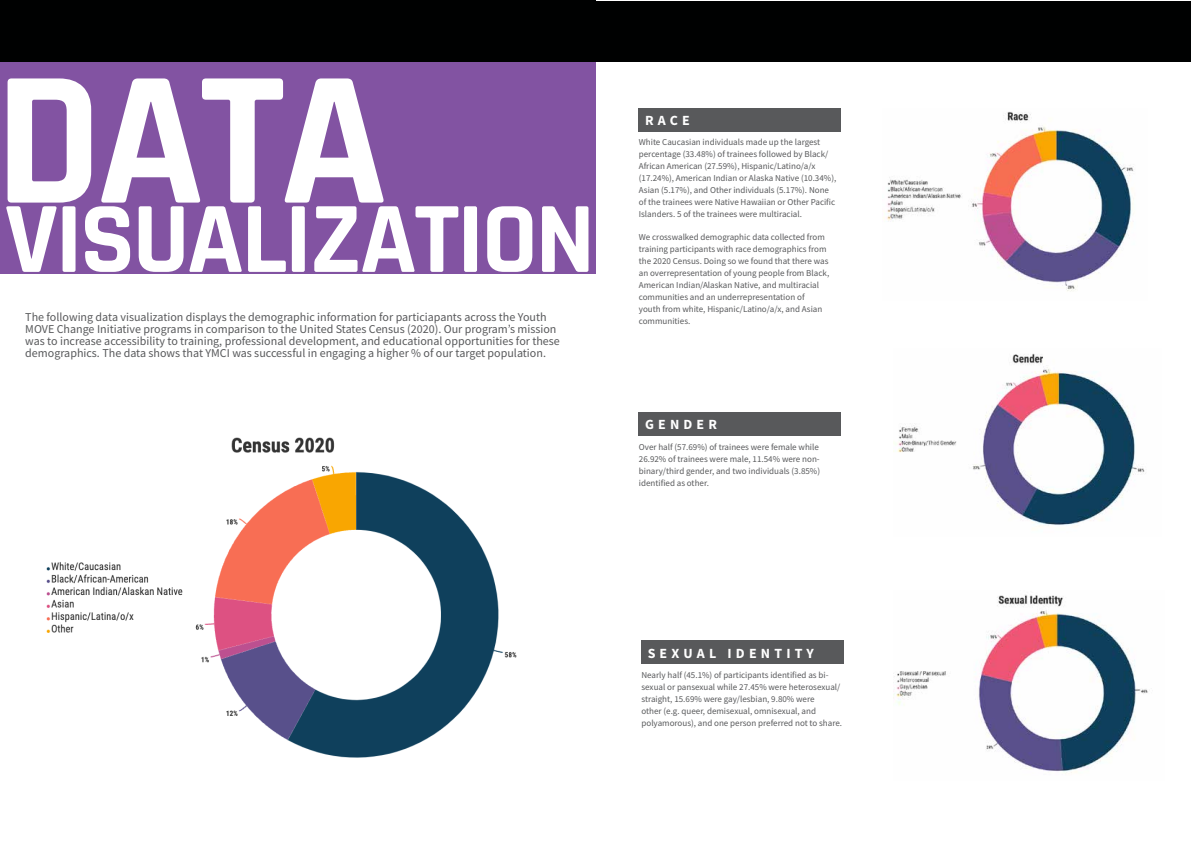
<style>
.page{position:relative;width:1191px;height:842px;background:#fff}
.page>*{position:absolute;margin:0;border:0;box-sizing:border-box;transform-origin:0 0}
.t1{font:700 193px "Rajdhani";color:#fff}
.t2{font:700 102px "Rajdhani";letter-spacing:-.025em;color:#fff}
.t3{font:700 14px "Source Sans Pro";letter-spacing:.3em;color:#fff}
.t4{font:12px/12px "Source Sans Pro";color:#58595b}
.t5{font:9px/12px "Source Sans Pro";color:#58595b}
</style>
<div class="page">
<div style="left:0;top:0;width:595px;height:271px;background:#000101"></div>
<div style="left:0;top:62px;width:595px;height:212px;background:#8253a2"></div>
<div style="left:595px;top:1px;width:596px;height:60px;background:#000101"></div>
<div style="left:638px;top:108px;width:202px;height:23px;background:#58595b"></div>
<div style="left:638px;top:413px;width:202px;height:23px;background:#58595b"></div>
<div style="left:640px;top:641px;width:203px;height:23px;background:#58595b"></div>
<img style="left:46px;top:437px;width:471px;height:321px">
<img style="left:883px;top:111px;width:251px;height:180px">
<img style="left:893px;top:353px;width:253px;height:176px">
<img style="left:893px;top:594px;width:255px;height:180px">
<h1 class="t1" style="left:-5px;top:23px;width:394px">DATA</h1>
<h2 class="t2" style="left:5px;top:177px;width:592px">VISUALIZATION</h2>
<p class="t4" style="left:25px;top:311px;width:536px">The following data visualization displays the demographic information for particiapants across the Youth MOVE Change Initiative programs in comparison to the United States Census (2020). Our program’s mission was to increase accessibility to training, professional development, and educational opportunities for these demographics. The data shows that YMCI was successful in engaging a higher % of our target population.</p>
<h3 class="t3" style="left:645px;top:111px;width:46px">RACE</h3>
<p class="t5" style="left:639px;top:136px;width:199px">White Caucasian individuals made up the largest percentage (33.48%) of trainees followed by Black/ African American (27.59%), Hispanic/Latino/a/x (17.24%), American Indian or Alaska Native (10.34%), Asian (5.17%), and Other individuals (5.17%). None of the trainees were Native Hawaiian or Other Pacific Islanders. 5 of the trainees were multiracial.</p>
<p class="t5" style="left:639px;top:231px;width:192px">We crosswalked demographic data collected from training participants with race demographics from the 2020 Census. Doing so we found that there was an overrepresentation of young people from Black, American Indian/Alaskan Native, and multiracial communities and an underrepresentation of<br>youth from white, Hispanic/Latino/a/x, and Asian communities.</p>
<h3 class="t3" style="left:645px;top:415px;width:74px">GENDER</h3>
<p class="t5" style="left:639px;top:440px;width:183px">Over half (57.69%) of trainees were female while 26.92% of trainees were male, 11.54% were non&shy;binary/third gender, and two individuals (3.85%) identified as other.</p>
<h3 class="t3" style="left:647px;top:643px;width:168px">SEXUAL IDENTITY</h3>
<p class="t5" style="left:641px;top:668px;width:202px">Nearly half (45.1%) of participants identified as bi&shy;sexual or pansexual while 27.45% were heterosexual/ straight, 15.69% were gay/lesbian, 9.80% were<br>other (e.g. queer, demisexual, omnisexual, and polyamorous), and one person preferred not to share.</p>
</div>
